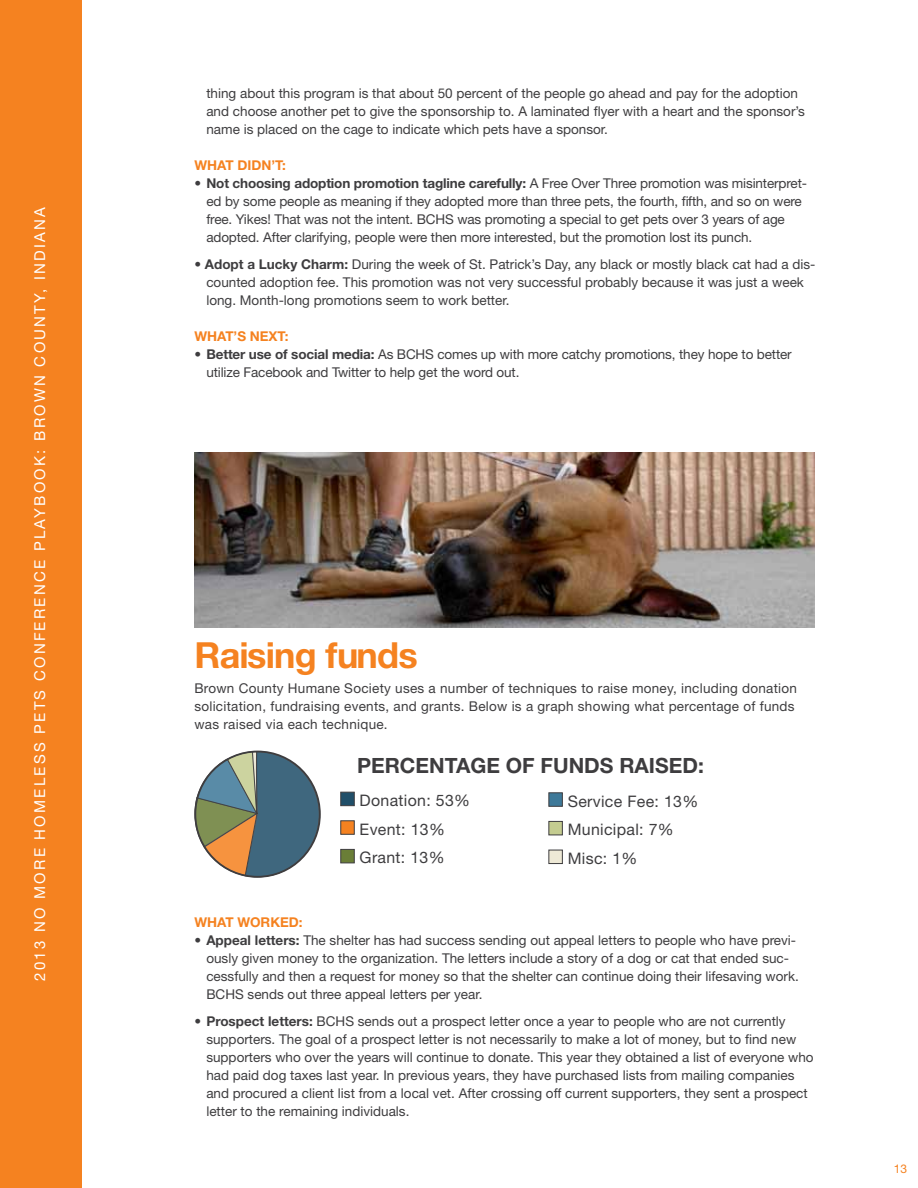
<style>
.page{position:relative;width:918px;height:1188px;background:#fff}
.page>*{position:absolute;margin:0;border:0;box-sizing:border-box;transform-origin:0 0}
.t1{font:700 36px "Helvetica Neue LT Std";letter-spacing:-.02em;color:#f58220}
.t2{font:700 21px "Helvetica Neue LT Std";color:#3e3d3f}
.t3{font:15.9px/28.7px "Helvetica Neue LT Std";letter-spacing:.02em;color:#3e3d3f}
.t4{font:15px "Helvetica Neue LT Std";letter-spacing:.15em;color:#fff}
.t5{font:13.5px/18px "Helvetica Neue LT Std";color:#3e3d3f}
.t6{font:13.5px/18px "Helvetica Neue LT Std";letter-spacing:.02em;color:#3e3d3f}
.t7{font:700 13.5px "Helvetica Neue LT Std";color:#f58220}
.t8{font:12px "Helvetica Neue LT Std";color:#f58220}
.s1{font-weight:700}
</style>
<div class="page">
<div style="left:0;top:0;width:81px;height:1188px;background:#f58220"></div>
<img style="left:194px;top:453px;width:620px;height:174px">
<svg style="left:194px;top:751px;width:126px;height:127px"></svg>
<div style="left:340px;top:792px;width:15px;height:14px;background:#204f69;border:1px solid #3e3d3f"></div>
<div style="left:340px;top:820px;width:15px;height:15px;background:#f58220;border:1px solid #3e3d3f"></div>
<div style="left:340px;top:849px;width:15px;height:14px;background:#6a7e37;border:1px solid #3e3d3f"></div>
<div style="left:549px;top:792px;width:14px;height:15px;background:#3e7999;border:1px solid #3e3d3f"></div>
<div style="left:549px;top:821px;width:14px;height:14px;background:#c4cc90;border:1px solid #3e3d3f"></div>
<div style="left:549px;top:850px;width:14px;height:14px;background:#eee9d6;border:1px solid #3e3d3f"></div>
<p class="t4" style="left:31px;top:981px;width:775px;rotate:-90deg">2013 No More Hom eless Pets Con ferenc e Playbook: Brown Coun ty, Indian a</p>
<p class="t5" style="left:206px;top:84px;width:600px">thing about this program is that about 50 percent of the people go ahead and pay for the adoption and choose another pet to give the sponsorship to. A laminated flyer with a heart and the sponsor’s name is placed on the cage to indicate which pets have a sponsor.</p>
<p class="t7" style="left:194px;top:157px;width:93px">What didn’t:</p>
<p class="t5" style="left:206px;top:174px;width:602px;text-indent:-12px">• <span class="s1">Not choosing adoption promotion tagline carefully:</span> A Free Over Three promotion was misinterpret&shy;ed by some people as meaning if they adopted more than three pets, the fourth, fifth, and so on were free. Yikes! That was not the intent. BCHS was promoting a special to get pets over 3 years of age adopted. After clarifying, people were then more interested, but the promotion lost its punch.</p>
<p class="t5" style="left:206px;top:255px;width:611px;text-indent:-12px">• <span class="s1">Adopt a Lucky Charm:</span> During the week of St. Patrick’s Day, any black or mostly black cat had a dis&shy;counted adoption fee. This promotion was not very successful probably because it was just a week long. Month-long promotions seem to work better.</p>
<p class="t7" style="left:194px;top:328px;width:96px">What’s NEXT:</p>
<p class="t5" style="left:206px;top:345px;width:587px;text-indent:-12px">• <span class="s1">Better use of social media:</span> As BCHS comes up with more catchy promotions, they hope to better utilize Facebook and Twitter to help get the word out.</p>
<h1 class="t1" style="left:194px;top:633px;width:225px">Raising funds</h1>
<p class="t6" style="left:194px;top:679px;width:604px">Brown County Humane Society uses a number of techniques to raise money, including donation solicitation, fundraising events, and grants. Below is a graph showing what percentage of funds was raised via each technique.</p>
<h2 class="t2" style="left:357px;top:752px;width:199px">Percentage of fun</h2>
<h2 class="t2" style="left:584px;top:752px;width:121px">ds raised:</h2>
<p class="t3" style="left:568px;top:786px;width:132px">Service Fee: 13%<br>Municipal: 7%<br>Misc: 1%</p>
<p class="t3" style="left:360px;top:786px;width:112px">Donation: 53%<br>Event: 13%<br>Grant: 13%</p>
<p class="t7" style="left:194px;top:914px;width:110px">What worked:</p>
<p class="t5" style="left:206px;top:931px;width:594px;text-indent:-12px">• <span class="s1">Appeal letters:</span> The shelter has had success sending out appeal letters to people who have previ&shy;ously given money to the organization. The letters include a story of a dog or cat that ended suc&shy;cessfully and then a request for money so that the shelter can continue doing their lifesaving work.<br>BCHS sends out three appeal letters per year.</p>
<p class="t5" style="left:206px;top:1012px;width:609px;text-indent:-12px">• <span class="s1">Prospect letters:</span> BCHS sends out a prospect letter once a year to people who are not currently supporters. The goal of a prospect letter is not necessarily to make a lot of money, but to find new supporters who over the years will continue to donate. This year they obtained a list of everyone who had paid dog taxes last year. In previous years, they have purchased lists from mailing companies and procured a client list from a local vet. After crossing off current supporters, they sent a prospect letter to the remaining individuals.</p>
<p class="t8" style="left:894px;top:1162px;width:15px">13</p>
</div>
